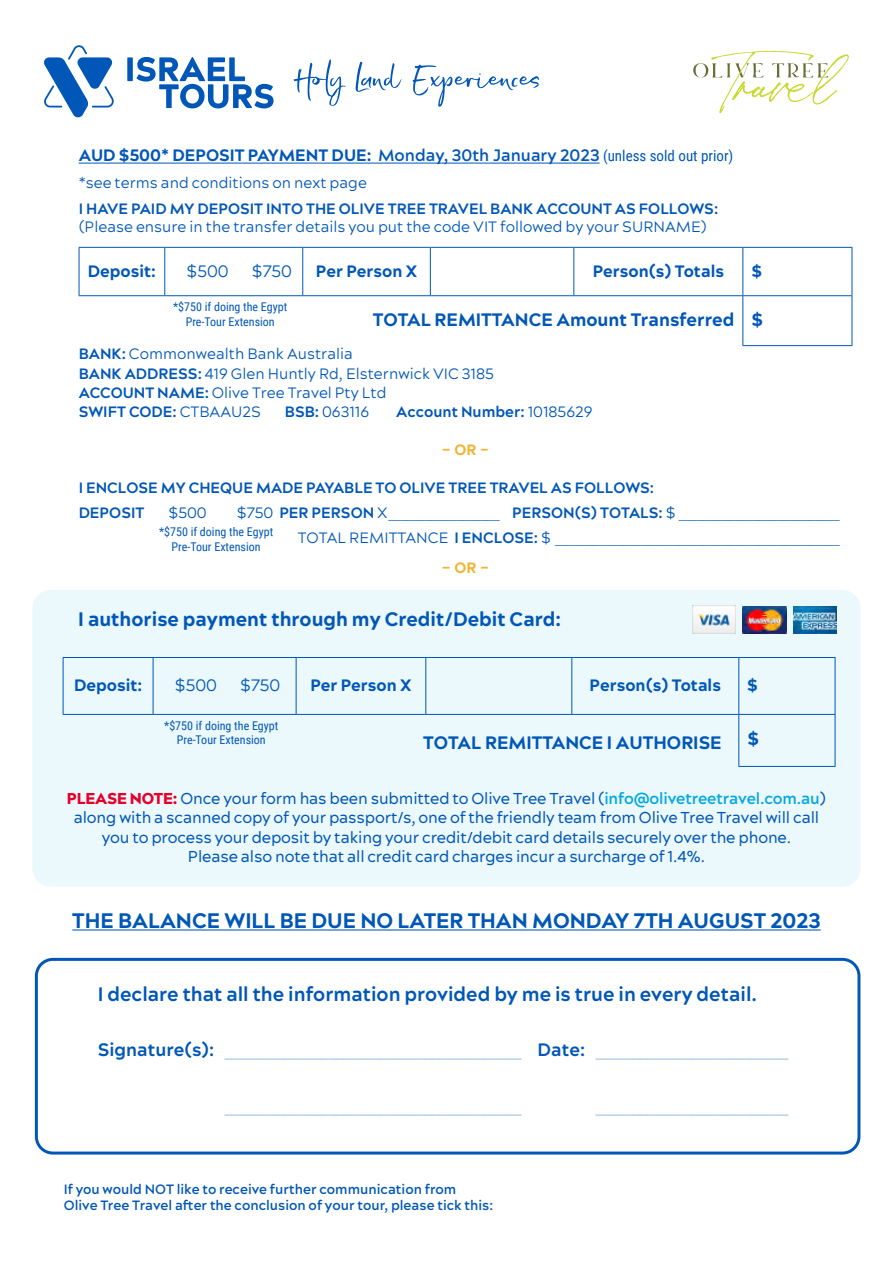
<style>
.page{position:relative;width:893px;height:1263px;background:#fff}
.page>*{position:absolute;margin:0;border:0;box-sizing:border-box;transform-origin:0 0}
.t1{font:800 21px "Acherus Grotesque";color:#0057b7}
.t2{font:700 19.5px "Acherus Grotesque";color:#0057b7}
.t3{font:800 19.5px "Acherus Grotesque";color:#0057b7}
.t4{font:200 18px "Acherus Grotesque";color:#80abdb}
.t5{font:800 18px "Acherus Grotesque";color:#0057b7}
.t6{font:800 16.5px "Acherus Grotesque";color:#0057b7}
.t7{font:16.5px "Acherus Grotesque";color:#0057b7}
.t8{font:15.75px/19.5px "Acherus Grotesque";letter-spacing:-.01em;color:#0057b7;text-align:center}
.t9{font:15px/19.2px "Acherus Grotesque";color:#0057b7}
.t10{font:200 15px/25px "Acherus Grotesque";color:#0057b7;text-align:right}
.t11{font:700 15px/25px "Acherus Grotesque";color:#0057b7}
.t12{font:700 15px "Acherus Grotesque";color:#f1b434}
.t13{font:600 13.5px/16.2px "Acherus Grotesque";color:#0057b7}
.t14{font:12px/15px "Roboto Condensed";color:#0057b7;text-align:center}
.s1{font-weight:600}
.s2{font-family:"Roboto Condensed";font-weight:400;font-size:15px}
.s3{font-weight:700}
.s4{font-weight:400}
.s5{font-weight:800}
.s6{font-weight:900;color:#e4002b}
.s7{font-weight:600;color:#00a8e0}
.s8{font-weight:700;color:#0057b7}
.s9{color:#fff}
</style>
<div class="page">
<svg style="left:44px;top:45px;width:230px;height:73px"></svg>
<svg style="left:294px;top:59px;width:245px;height:48px"></svg>
<svg style="left:693px;top:51px;width:156px;height:62px"></svg>
<hr style="left:79px;top:163px;width:521px;height:1px;background:#0057b7">
<hr style="left:79px;top:247px;width:86px;height:1px;background:#0057b7">
<hr style="left:79px;top:248px;width:1px;height:47px;background:#0057b7">
<hr style="left:165px;top:247px;width:138px;height:1px;background:#0057b7">
<hr style="left:164px;top:248px;width:1px;height:47px;background:#0057b7">
<hr style="left:303px;top:247px;width:127px;height:1px;background:#0057b7">
<hr style="left:302px;top:248px;width:1px;height:47px;background:#0057b7">
<hr style="left:430px;top:247px;width:144px;height:1px;background:#0057b7">
<hr style="left:430px;top:248px;width:1px;height:47px;background:#0057b7">
<hr style="left:574px;top:247px;width:169px;height:1px;background:#0057b7">
<hr style="left:573px;top:248px;width:1px;height:47px;background:#0057b7">
<hr style="left:79px;top:295px;width:86px;height:1px;background:#0057b7">
<hr style="left:165px;top:295px;width:138px;height:1px;background:#0057b7">
<hr style="left:303px;top:295px;width:127px;height:1px;background:#0057b7">
<hr style="left:430px;top:295px;width:144px;height:1px;background:#0057b7">
<hr style="left:574px;top:295px;width:169px;height:1px;background:#0057b7">
<hr style="left:743px;top:247px;width:109px;height:1px;background:#0057b7">
<hr style="left:742px;top:248px;width:1px;height:47px;background:#0057b7">
<hr style="left:852px;top:248px;width:1px;height:47px;background:#0057b7">
<hr style="left:743px;top:295px;width:109px;height:1px;background:#0057b7">
<hr style="left:742px;top:296px;width:1px;height:49px;background:#0057b7">
<hr style="left:852px;top:296px;width:1px;height:49px;background:#0057b7">
<hr style="left:742px;top:345px;width:110px;height:1px;background:#0057b7">
<div style="left:35px;top:958px;width:825px;height:196px;border:3px solid #0057b7;border-radius:16px"></div>
<hr style="left:72px;top:929px;width:749px;height:1px;background:#0057b7">
<div style="left:33px;top:590px;width:827px;height:297px;background:#ebf8fc;border-radius:18px"></div>
<hr style="left:63px;top:657px;width:90px;height:1px;background:#0057b7">
<hr style="left:63px;top:658px;width:1px;height:56px;background:#0057b7">
<hr style="left:153px;top:657px;width:143px;height:1px;background:#0057b7">
<hr style="left:153px;top:658px;width:1px;height:56px;background:#0057b7">
<hr style="left:296px;top:657px;width:130px;height:1px;background:#0057b7">
<hr style="left:296px;top:658px;width:1px;height:56px;background:#0057b7">
<hr style="left:426px;top:657px;width:146px;height:1px;background:#0057b7">
<hr style="left:425px;top:658px;width:1px;height:56px;background:#0057b7">
<hr style="left:572px;top:657px;width:167px;height:1px;background:#0057b7">
<hr style="left:571px;top:658px;width:1px;height:56px;background:#0057b7">
<hr style="left:63px;top:714px;width:90px;height:1px;background:#0057b7">
<hr style="left:153px;top:714px;width:143px;height:1px;background:#0057b7">
<hr style="left:296px;top:714px;width:130px;height:1px;background:#0057b7">
<hr style="left:426px;top:714px;width:146px;height:1px;background:#0057b7">
<hr style="left:572px;top:714px;width:167px;height:1px;background:#0057b7">
<hr style="left:739px;top:657px;width:96px;height:1px;background:#0057b7">
<hr style="left:738px;top:658px;width:1px;height:56px;background:#0057b7">
<hr style="left:835px;top:658px;width:1px;height:56px;background:#0057b7">
<hr style="left:739px;top:714px;width:96px;height:1px;background:#0057b7">
<hr style="left:738px;top:715px;width:1px;height:51px;background:#0057b7">
<hr style="left:835px;top:715px;width:1px;height:51px;background:#0057b7">
<hr style="left:738px;top:766px;width:97px;height:1px;background:#0057b7">
<img style="left:692px;top:606px;width:44px;height:27px">
<img style="left:743px;top:606px;width:43px;height:27px">
<img style="left:793px;top:606px;width:44px;height:27px">
<p class="t6" style="left:79px;top:145px;width:656px">AUD $500* DEPOSIT PAYMENT DUE: <span class="s1">Monday, 30th January 2023</span> <span class="s2">(unless sold out prior)</span></p>
<p class="t9" style="left:79px;top:173px;width:290px">*see terms and conditions on next page</p>
<p class="t11" style="left:79px;top:196px;width:641px">I HAVE PAID MY DEPOSIT INTO THE OLIVE TREE TRAVEL BANK ACCOUNT AS FOLLOWS:</p>
<p class="t9" style="left:79px;top:217px;width:630px">(Please ensure in the transfer details you put the code VIT followed by your SURNAME)</p>
<p class="t6" style="left:88px;top:260px;width:70px">Deposit:</p>
<p class="t7" style="left:186px;top:260px;width:44px">$500</p>
<p class="t7" style="left:252px;top:260px;width:42px">$750</p>
<p class="t6" style="left:316px;top:260px;width:103px">Per Person X</p>
<p class="t6" style="left:593px;top:260px;width:133px">Person(s) Totals</p>
<p class="t6" style="left:751px;top:260px;width:12px">$</p>
<p class="t5" style="left:373px;top:309px;width:392px">TOTAL REMITTANCE Amount Transferred $</p>
<p class="t9" style="left:79px;top:344px;width:417px"><span class="s3">BANK:</span> Commonwealth Bank Australia<br><span class="s3">BANK ADDRESS:</span> 419 Glen Huntly Rd, Elsternwick VIC 3185<br><span class="s3">ACCOUNT NAME:</span> Olive Tree Travel Pty Ltd<br><span class="s3">SWIFT CODE:</span> CTBAAU2S</p>
<p class="t14" style="left:173px;top:299px;width:116px">*$750 if doing the Egypt<br>Pre-Tour Extension</p>
<p class="t9" style="left:285px;top:402px;width:86px"><span class="s3">BSB:</span> 063116</p>
<p class="t11" style="left:396px;top:399px;width:198px">Account Number: <span class="s4">10185629</span></p>
<p class="t12" style="left:441px;top:440px;width:50px">– <span class="s5">OR</span> –</p>
<p class="t11" style="left:79px;top:474px;width:577px">I ENCLOSE MY CHEQUE MADE PAYABLE TO OLIVE TREE TRAVEL AS FOLLOWS:<br>DEPOSIT</p>
<p class="t9" style="left:168px;top:502px;width:40px">$500</p>
<p class="t10" style="left:237px;top:499px;width:605px"><span class="s4">$750</span> <span class="s3">PER PERSON</span> <span class="s4">X</span>__________________ <span class="s3">PERSON(S) TOTALS:</span> <span class="s4">$</span> __________________________<br><span class="s4">TOTAL REMITTANCE</span> <span class="s3">I ENCLOSE:</span> <span class="s4">$</span> ______________________________________________</p>
<p class="t12" style="left:441px;top:558px;width:50px">– <span class="s5">OR</span> –</p>
<p class="t14" style="left:159px;top:523px;width:116px">*$750 if doing the Egypt<br>Pre-Tour Extension</p>
<p class="t3" style="left:78px;top:607px;width:484px">I authorise payment through my Credit/Debit Card:</p>
<p class="t6" style="left:74px;top:675px;width:70px">Deposit:</p>
<p class="t7" style="left:175px;top:675px;width:44px">$500</p>
<p class="t7" style="left:240px;top:675px;width:42px">$750</p>
<p class="t6" style="left:310px;top:675px;width:103px">Per Person X</p>
<p class="t6" style="left:590px;top:675px;width:133px">Person(s) Totals</p>
<p class="t6" style="left:747px;top:675px;width:12px">$</p>
<p class="t14" style="left:164px;top:719px;width:116px;line-height:13.5px">*$750 if doing the Egypt<br>Pre-Tour Extension</p>
<p class="t5" style="left:423px;top:731px;width:300px">TOTAL REMITTANCE I AUTHORISE</p>
<p class="t5" style="left:747px;top:727px;width:13px">$</p>
<p class="t8" style="left:67px;top:788px;width:761px"><span class="s6">PLEASE NOTE:</span> Once your form has been submitted to Olive Tree Travel (<span class="s7">info@olivetreetravel.com.au</span>) along with a scanned copy of your passport/s, one of the friendly team from Olive Tree Travel will call you to process your deposit by taking your credit/debit card details securely over the phone.<br>Please also note that all credit card charges incur a surcharge of 1.4%.</p>
<h1 class="t1" style="left:72px;top:907px;width:750px">THE BALANCE WILL BE DUE NO LATER THAN MONDAY 7TH AUGUST 2023</h1>
<p class="t2" style="left:98px;top:982px;width:661px">I declare that all the information provided by me is true in every detail.</p>
<p class="t4" style="left:98px;top:1038px;width:693px"><span class="s8">Signature(s):</span> ________________________________________ <span class="s8">Date:</span> __________________________</p>
<p class="t4" style="left:98px;top:1094px;width:426px"><span class="s9">________________</span> ________________________________________</p>
<p class="t4" style="left:595px;top:1094px;width:196px">__________________________</p>
<p class="t13" style="left:64px;top:1180px;width:431px">If you would NOT like to receive further communication from<br>Olive Tree Travel after the conclusion of your tour, please tick this:</p>
</div>
